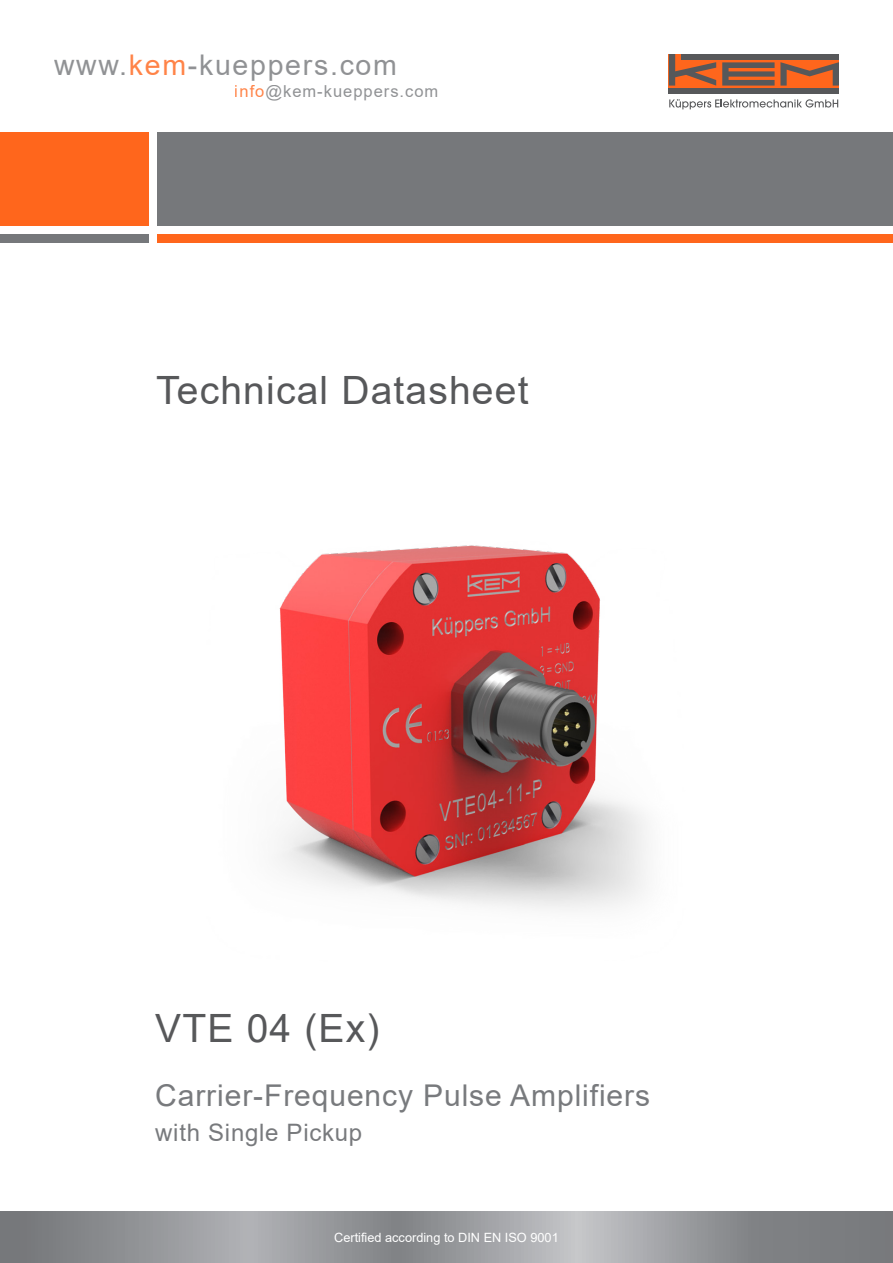
<style>
.page{position:relative;width:893px;height:1263px;background:#fff}
.page>*{position:absolute;margin:0;border:0;box-sizing:border-box;transform-origin:0 0}
.KEM_H1_title_grey{font:39px "Arial";letter-spacing:.03em;color:#57585a}
.KEM_H2_title_grey{font:30px "Arial";letter-spacing:.03em;color:#787a7d}
.t1{font:28.5px "Arial";letter-spacing:.06em;color:#76787b}
.KEM_H3_title_grey{font:24px "Arial";letter-spacing:.03em;color:#787a7d}
.t2{font:16.5px "Arial";letter-spacing:.06em;color:#76787b}
.t3{font:12.75px "Arial";color:#fff}
.s1{color:#ff661c}
</style>
<div class="page">
<div style="left:0;top:132px;width:149px;height:93px;background:#ff661c"></div>
<div style="left:157px;top:132px;width:736px;height:93px;background:#76787b"></div>
<div style="left:0;top:234px;width:149px;height:8px;background:#76787b"></div>
<div style="left:157px;top:234px;width:736px;height:8px;background:#ff661c"></div>
<div style="left:669px;top:54px;width:170px;height:40px;background:#ff661c"></div>
<div style="left:682px;top:54px;width:157px;height:6px;background:#57585a"></div>
<div style="left:669px;top:88px;width:170px;height:6px;background:#57585a"></div>
<svg style="left:722px;top:62px;width:117px;height:24px"></svg>
<svg style="left:669px;top:54px;width:47px;height:32px"></svg>
<svg style="left:669px;top:99px;width:169px;height:10px"></svg>
<svg style="left:0;top:1212px;width:893px;height:51px;background:#95979a"></svg>
<img style="left:277px;top:545px;width:371px;height:365px">
<h3 class="t1" style="left:54px;top:45px;width:344px">www.<span class="s1">kem</span>-kueppers.com</h3>
<p class="t2" style="left:235px;top:80px;width:205px"><span class="s1">info</span>@kem-kueppers.com</p>
<p class="KEM_H1_title_grey" style="left:156px;top:363px;width:374px">Technical Datasheet</p>
<p class="KEM_H1_title_grey" style="left:155px;top:1002px;width:226px">VTE 04 (Ex)</p>
<p class="KEM_H2_title_grey" style="left:155px;top:1075px;width:496px">Carrier-Frequency Pulse Amplifiers</p>
<p class="KEM_H3_title_grey" style="left:155px;top:1116px;width:208px">with Single Pickup</p>
<p class="t3" style="left:334px;top:1228px;width:226px">Certified according to DIN EN ISO 9001</p>
</div>
